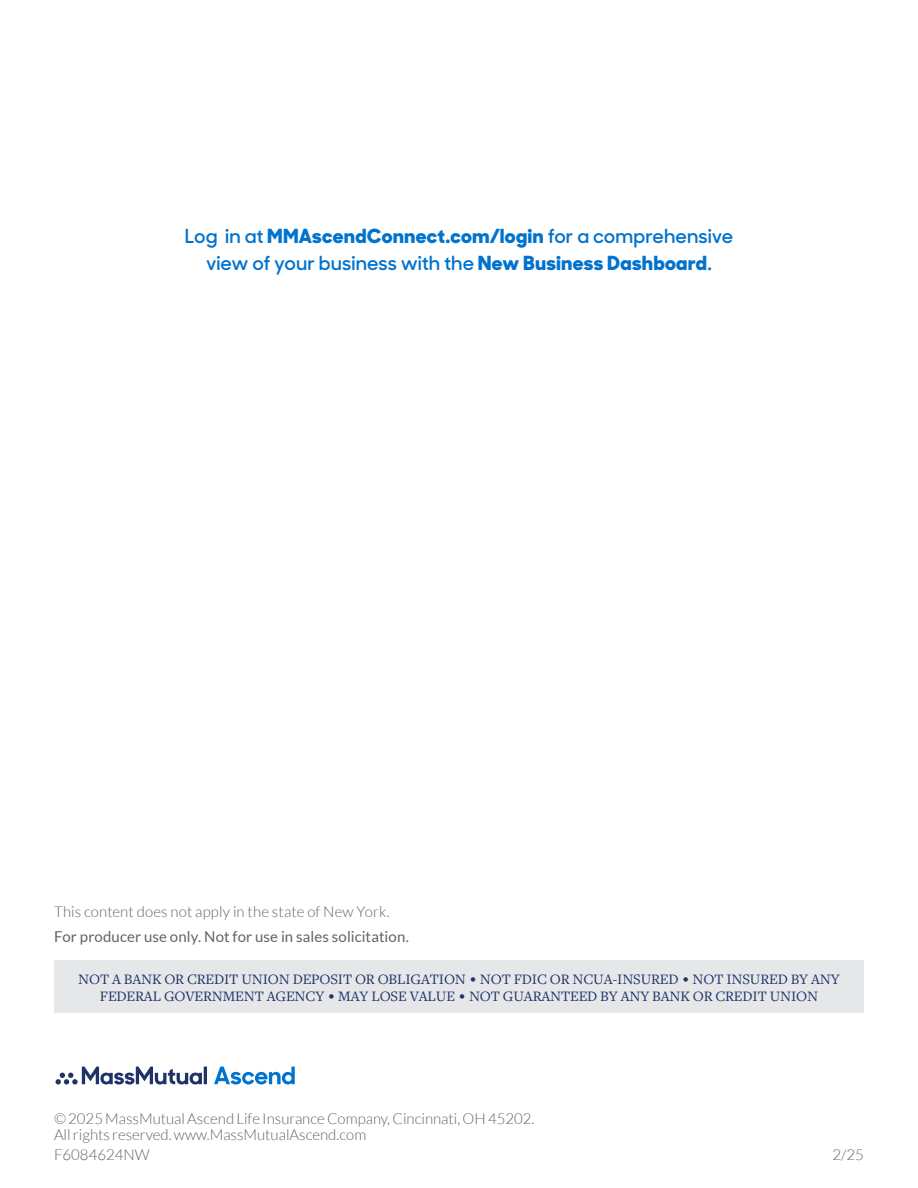
<style>
.page{position:relative;width:918px;height:1188px;background:#fff}
.page>*{position:absolute;margin:0;border:0;box-sizing:border-box;transform-origin:0 0}
.t1{font:600 19.5px/27px "MM Sharp Sans";color:#0073ce;text-align:center}
.bank_box{font:15px/16.5px "Freight Text Pro";letter-spacing:-.01em;color:#1f3369;text-align:center}
.Copyright{font:300 15px/16.5px "Lato";color:#636366}
.Disclosure_No_Indent{font:15px "Lato";letter-spacing:.01em;color:#636366}
.Disclosure_No_Indent-2{font:300 15px "Lato";letter-spacing:.01em;color:#636366}
.Form_Number___RevDate_Compliance{font:300 15px "Lato";color:#636366}
.s1{font-weight:800}
.s2{font-family:"Lato";font-weight:300}
</style>
<div class="page">
<div style="left:54px;top:960px;width:810px;height:52px;background:#e6e7e9"></div>
<svg style="left:214px;top:1067px;width:81px;height:18px"></svg>
<hr style="left:204px;top:1067px;width:3px;height:17px;background:#1f3369">
<svg style="left:56px;top:1067px;width:146px;height:18px"></svg>
<p class="t1" style="left:185px;top:221px;width:550px">Log in at <span class="s1">MMAscendConnect.com/login</span> for a comprehensive view of your business with the <span class="s1">New Business Dashboard</span>.</p>
<p class="Disclosure_No_Indent-2" style="left:54px;top:903px;width:337px">This content does not apply in the state of New York.</p>
<p class="Disclosure_No_Indent" style="left:54px;top:928px;width:356px">For producer use only. Not for use in sales solicitation.</p>
<p class="bank_box" style="left:78px;top:971px;width:763px">NOT A BANK OR CREDIT UNION DEPOSIT OR OBLIGATION <span class="s2">•</span> NOT FDIC OR NCUA-INSURED <span class="s2">•</span> NOT INSURED BY ANY<br>FEDERAL GOVERNMENT AGENCY <span class="s2">•</span> MAY LOSE VALUE <span class="s2">•</span> NOT GUARANTEED BY ANY BANK OR CREDIT UNION</p>
<p class="Copyright" style="left:54px;top:1110px;width:482px">© 2025 MassMutual Ascend Life Insurance Company, Cincinnati, OH 45202.<br>All rights reserved. www.MassMutualAscend.com</p>
<p class="Form_Number___RevDate_Compliance" style="left:54px;top:1146px;width:97px">F6084624NW</p>
<p class="Form_Number___RevDate_Compliance" style="left:833px;top:1146px;width:33px">2/25</p>
</div>
